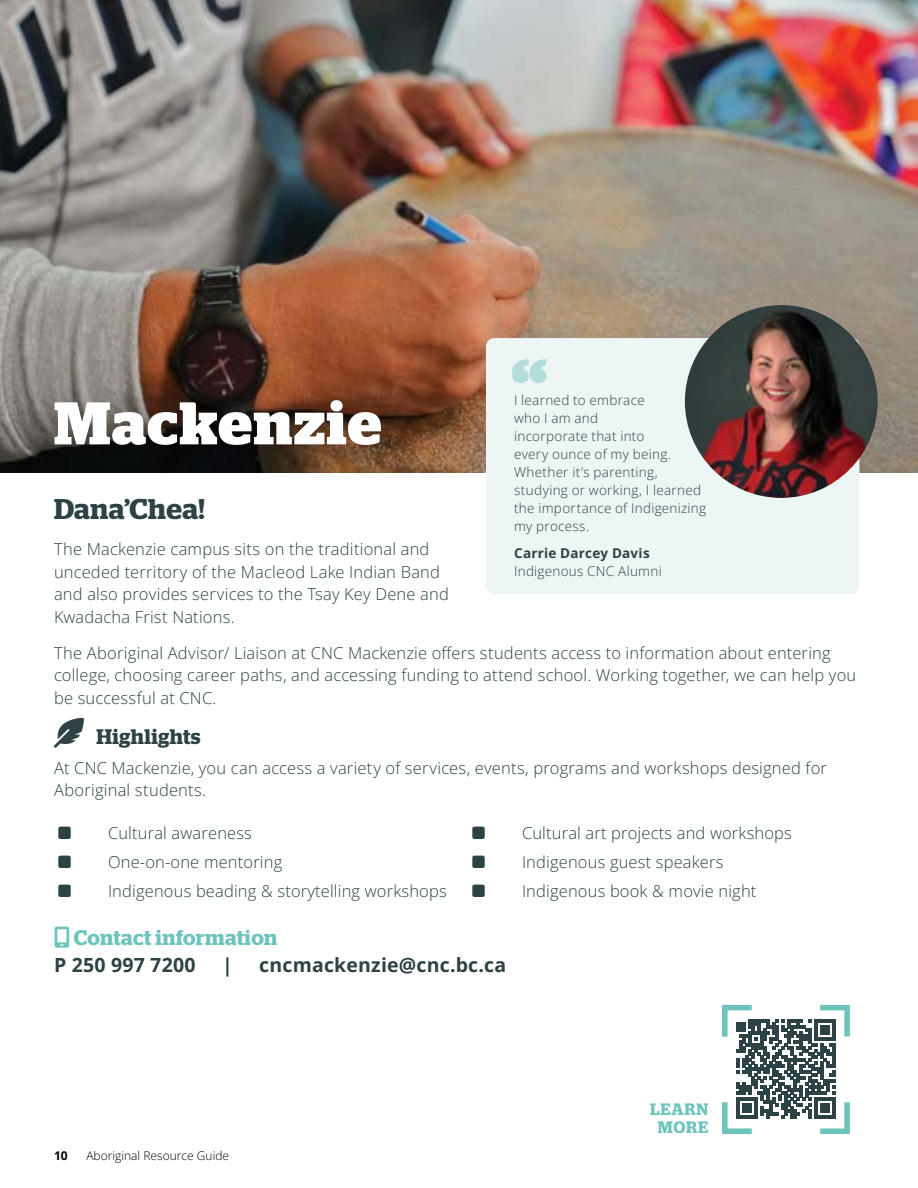
<style>
.page{position:relative;width:918px;height:1188px;background:#fff}
.page>*{position:absolute;margin:0;border:0;box-sizing:border-box;transform-origin:0 0}
.t1{font:700 60px "Stag";letter-spacing:.025em;color:#fff}
.t2{font:600 28.5px "Stag";letter-spacing:.02em;color:#2d4245}
.t3{font:600 21px "Stag";letter-spacing:.015em;color:#6dc4bc}
.t4{font:600 21px "Stag";letter-spacing:.02em;color:#2d4245}
.t5{font:700 19.5px "Open Sans";letter-spacing:.01em;color:#2d4245}
.t6{font:16.5px/22.5px "Open Sans";letter-spacing:.01em;color:#2d4245}
.t7{font:600 16.5px/18px "Stag";letter-spacing:.05em;color:#6dc4bc;text-align:center}
.t8{font:13.5px/18px "Open Sans";letter-spacing:.02em;color:#2d4245}
.t9{font:700 13.5px "Open Sans";letter-spacing:.02em;color:#2d4245}
.t10{font:12px "Open Sans";color:#000}
.t11{font:700 12px "Open Sans";color:#000}
</style>
<div class="page">
<img style="left:0;top:0;width:918px;height:472px">
<svg style="left:736px;top:1022px;width:1px;height:97px"></svg>
<svg style="left:737px;top:1019px;width:99px;height:100px"></svg>
<div style="left:820px;top:1128px;width:30px;height:6px;background:#6dc4bc"></div>
<div style="left:844px;top:1102px;width:6px;height:28px;background:#6dc4bc"></div>
<div style="left:723px;top:1005px;width:29px;height:5px;background:#6dc4bc"></div>
<div style="left:722px;top:1005px;width:6px;height:32px;background:#6dc4bc"></div>
<div style="left:722px;top:1128px;width:30px;height:6px;background:#6dc4bc"></div>
<div style="left:722px;top:1102px;width:6px;height:28px;background:#6dc4bc"></div>
<div style="left:820px;top:1005px;width:28px;height:5px;background:#6dc4bc"></div>
<div style="left:844px;top:1005px;width:6px;height:32px;background:#6dc4bc"></div>
<div style="left:486px;top:338px;width:373px;height:256px;background:#ecf6f4;border-radius:8px"></div>
<svg style="left:512px;top:359px;width:34px;height:24px"></svg>
<img style="left:685px;top:305px;width:193px;height:193px;border-radius:96px">
<p class="t8" style="left:514px;top:391px;width:194px">I learned to embrace<br>who I am and<br>incorporate that into<br>every ounce of my being.<br>Whether it’s parenting, studying or working, I learned the importance of Indigenizing my process.</p>
<p class="t9" style="left:514px;top:544px;width:137px">Carrie Darcey Davis</p>
<p class="t8" style="left:514px;top:562px;width:149px">Indigenous CNC Alumni</p>
<h1 class="t1" style="left:54px;top:388px;width:329px">Mackenzie</h1>
<h2 class="t2" style="left:54px;top:493px;width:152px">Dana’Chea!</h2>
<p class="t6" style="left:54px;top:538px;width:396px">The Mackenzie campus sits on the traditional and unceded territory of the Macleod Lake Indian Band and also provides services to the Tsay Key Dene and Kwadacha Frist Nations.</p>
<p class="t6" style="left:54px;top:641px;width:804px">The Aboriginal Advisor/ Liaison at CNC Mackenzie offers students access to information about entering college, choosing career paths, and accessing funding to attend school. Working together, we can help you be successful at CNC.</p>
<p class="t4" style="left:96px;top:725px;width:106px">Highlights</p>
<p class="t6" style="left:54px;top:756px;width:774px">At CNC Mackenzie, you can access a variety of services, events, programs and workshops designed for<br>Aboriginal students.</p>
<p class="t6" style="left:108px;top:821px;width:146px">Cultural awareness</p>
<p class="t6" style="left:108px;top:850px;width:176px">One-on-one mentoring</p>
<p class="t6" style="left:108px;top:880px;width:340px">Indigenous beading &amp; storytelling workshops</p>
<p class="t6" style="left:522px;top:821px;width:271px">Cultural art projects and workshops</p>
<p class="t6" style="left:522px;top:850px;width:203px">Indigenous guest speakers</p>
<p class="t6" style="left:522px;top:880px;width:236px">Indigenous book &amp; movie night</p>
<p class="t3" style="left:74px;top:925px;width:205px">Contact information</p>
<p class="t5" style="left:54px;top:951px;width:143px">P 250 997 7200</p>
<p class="t5" style="left:222px;top:951px;width:12px">|</p>
<p class="t5" style="left:259px;top:951px;width:248px">cncmackenzie@cnc.bc.ca</p>
<p class="t11" style="left:54px;top:1148px;width:15px">10</p>
<p class="t10" style="left:86px;top:1148px;width:144px">Aboriginal Resource Guide</p>
<p class="t7" style="left:650px;top:1100px;width:60px">LEARN<br>MORE</p>
</div>
